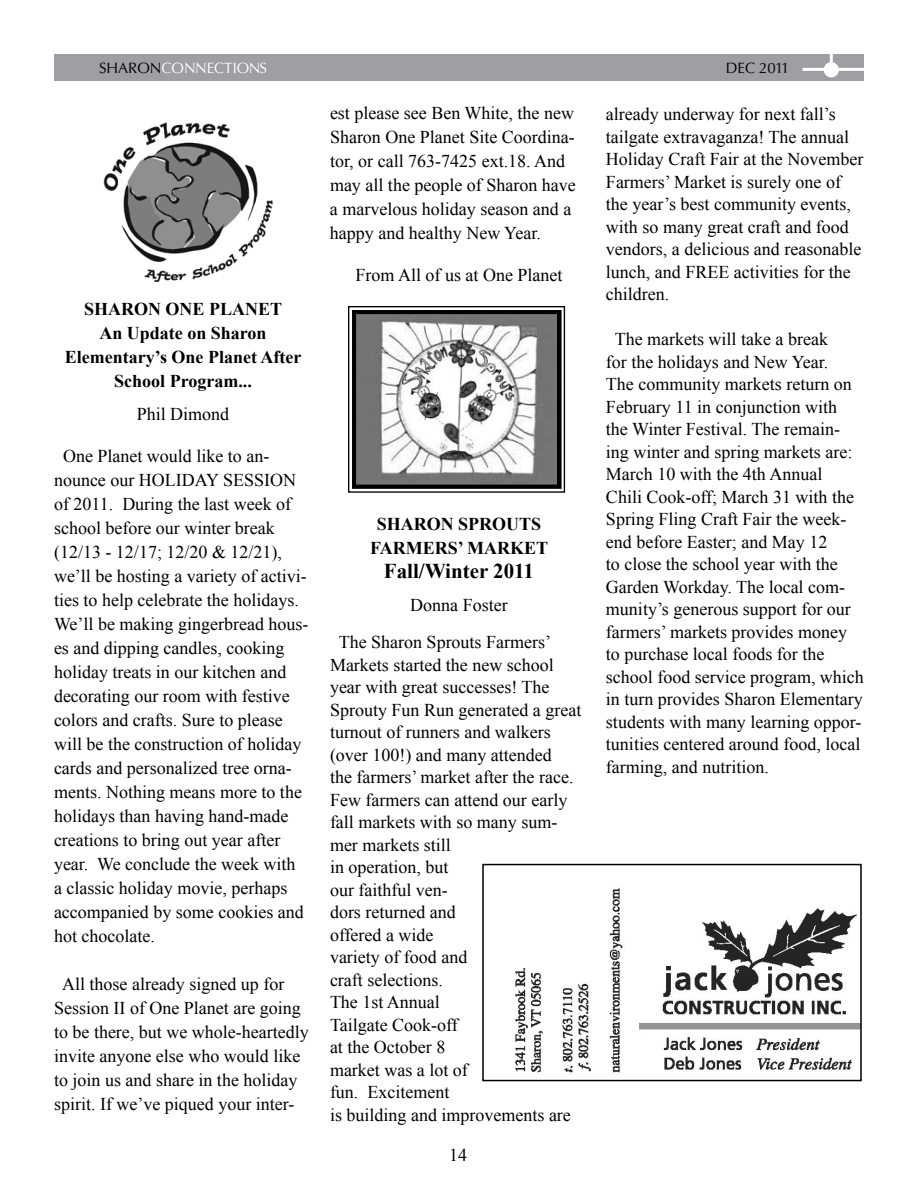
<style>
.page{position:relative;width:918px;height:1188px;background:#fff}
.page>*{position:absolute;margin:0;border:0;box-sizing:border-box;transform-origin:0 0}
.t1{font:700 21px "Times New Roman";color:#000}
.t2{font:18px/22.5px "Times New Roman";color:#000}
.t3{font:700 18px/24px "Times New Roman";color:#000;text-align:center}
.t4{font:15px "Optima";color:#fff}
.t5{font:15px "Optima";color:#000}
.s1{color:#000}
</style>
<div class="page">
<div style="left:54px;top:54px;width:810px;height:27px;background:#9d9fa2"></div>
<hr style="left:830px;top:54px;width:3px;height:16px;background:#fff">
<hr style="left:802px;top:68px;width:62px;height:3px;background:#fff">
<div style="left:824px;top:62px;width:15px;height:15px;background:#fff;border-radius:50%"></div>
<img style="left:103px;top:122px;width:170px;height:160px">
<svg style="left:348px;top:306px;width:218px;height:187px"></svg>
<div style="left:352px;top:310px;width:209px;height:179px;border:4px solid #000"></div>
<img style="left:515px;top:888px;width:344px;height:185px">
<div style="left:482px;top:864px;width:380px;height:217px;border:2px solid #000"></div>
<p class="t4" style="left:99px;top:60px;width:169px"><span class="s1">SHARON</span>CONNECTIONS</p>
<p class="t5" style="left:726px;top:60px;width:65px">DEC 2011</p>
<p class="t2" style="left:330px;top:100px;width:247px;line-height:24px">est please see Ben White, the new<br>Sharon One Planet Site Coordina&shy;tor, or call 763-7425 ext.18. And may all the people of Sharon have a marvelous holiday season and a happy and healthy New Year.</p>
<p class="t2" style="left:356px;top:263px;width:209px">From All of us at One Planet</p>
<p class="t2" style="left:606px;top:103px;width:259px">already underway for next fall’s tailgate extravaganza! The annual<br>Holiday Craft Fair at the November<br>Farmers’ Market is surely one of the year’s best community events, with so many great craft and food vendors, a delicious and reasonable lunch, and FREE activities for the children.</p>
<p class="t2" style="left:606px;top:328px;width:259px;text-indent:9px">The markets will take a break<br>for the holidays and New Year.<br>The community markets return on<br>February 11 in conjunction with<br>the Winter Festival. The remain&shy;ing winter and spring markets are:<br>March 10 with the 4th Annual<br>Chili Cook-off; March 31 with the<br>Spring Fling Craft Fair the week&shy;end before Easter; and May 12<br>to close the school year with the<br>Garden Workday. The local com&shy;munity’s generous support for our farmers’ markets provides money to purchase local foods for the school food service program, which in turn provides Sharon Elementary students with many learning oppor&shy;tunities centered around food, local farming, and nutrition.</p>
<p class="t3" style="left:65px;top:297px;width:238px">SHARON ONE PLANET<br>An Update on Sharon<br>Elementary’s One Planet After<br>School Program...</p>
<p class="t2" style="left:137px;top:403px;width:94px">Phil Dimond</p>
<p class="t2" style="left:54px;top:444px;width:256px;line-height:24px;text-indent:9px">One Planet would like to an&shy;nounce our HOLIDAY SESSION of 2011. During the last week of school before our winter break (12/13 - 12/17; 12/20 &amp; 12/21), we’ll be hosting a variety of activi&shy;ties to help celebrate the holidays.<br>We’ll be making gingerbread hous&shy;es and dipping candles, cooking holiday treats in our kitchen and decorating our room with festive colors and crafts. Sure to please will be the construction of holiday cards and personalized tree orna&shy;ments. Nothing means more to the holidays than having hand-made creations to bring out year after year. We conclude the week with<br>a classic holiday movie, perhaps accompanied by some cookies and hot chocolate.</p>
<p class="t2" style="left:54px;top:972px;width:256px;line-height:24px;text-indent:8px">All those already signed up for Session II of One Planet are going to be there, but we whole-heartedly invite anyone else who would like to join us and share in the holiday spirit. If we’ve piqued your inter-</p>
<p class="t3" style="left:370px;top:511px;width:179px">SHARON SPROUTS<br>FARMERS’ MARKET</p>
<p class="t1" style="left:384px;top:559px;width:152px">Fall/Winter 2011</p>
<p class="t2" style="left:339px;top:586px;width:214px;line-height:37.5px;text-indent:72px">Donna Foster<br>The Sharon Sprouts Farmers’</p>
<p class="t2" style="left:330px;top:653px;width:253px">Markets started the new school year with great successes! The<br>Sprouty Fun Run generated a great turnout of runners and walkers (over 100!) and many attended<br>the farmers’ market after the race.<br>Few farmers can attend our early fall markets with so many sum&shy;mer markets still<br>in operation, but<br>our faithful ven-<br>dors returned and<br>offered a wide<br>variety of food and<br>craft selections.<br>The 1st Annual<br>Tailgate Cook-off<br>at the October 8<br>market was a lot of<br>fun. Excitement<br>is building and improvements are</p>
<p class="t2" style="left:449px;top:1144px;width:19px">14</p>
</div>
